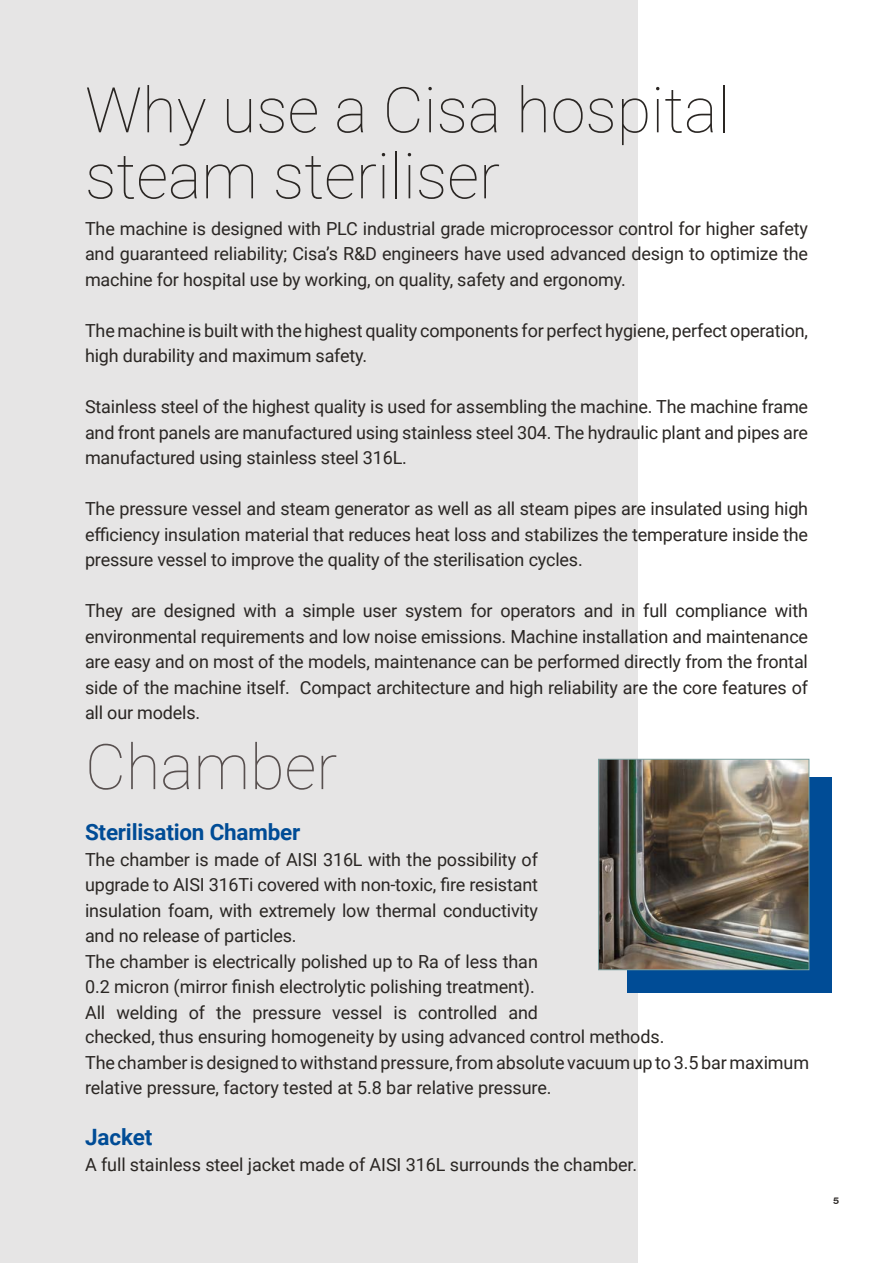
<style>
.page{position:relative;width:893px;height:1263px;background:#fff}
.page>*{position:absolute;margin:0;border:0;box-sizing:border-box;transform-origin:0 0}
.t1{font:100 63px/66px "Roboto";color:#2a2623}
.t2{font:100 63px "Roboto";color:#58504f}
.t3{font:700 22.5px "Roboto";letter-spacing:-.01em;color:#004c96}
.t4{font:18px/25.5px "Roboto";letter-spacing:-.01em;color:#2a2623;text-align:justify}
.t5{font:18px "Arial";color:#2a2623}
</style>
<div class="page">
<div style="left:0;top:0;width:638px;height:1263px;background:#e6e5e5"></div>
<div style="left:627px;top:778px;width:204px;height:215px;background:#004c96"></div>
<img style="left:600px;top:761px;width:207px;height:207px">
<div style="left:598px;top:759px;width:211px;height:211px;border:1px solid #7ea2a1"></div>
<h1 class="t1" style="left:85px;top:75px;width:647px">Why use a Cisa hospital steam steriliser</h1>
<p class="t4" style="left:85px;top:215px;width:725px">The machine is designed with PLC industrial grade microprocessor control for higher safety and guaranteed reliability; Cisa’s R&amp;D engineers have used advanced design to optimize the machine for hospital use by working, on quality, safety and ergonomy.</p>
<p class="t4" style="left:85px;top:317px;width:724px">The machine is built with the highest quality components for perfect hygiene, perfect operation, high durability and maximum safety.</p>
<p class="t4" style="left:85px;top:394px;width:725px">Stainless steel of the highest quality is used for assembling the machine. The machine frame and front panels are manufactured using stainless steel 304. The hydraulic plant and pipes are manufactured using stainless steel 316L.</p>
<p class="t4" style="left:85px;top:496px;width:725px">The pressure vessel and steam generator as well as all steam pipes are insulated using high efficiency insulation material that reduces heat loss and stabilizes the temperature inside the pressure vessel to improve the quality of the sterilisation cycles.</p>
<p class="t4" style="left:85px;top:598px;width:725px">They are designed with a simple user system for operators and in full compliance with environmental requirements and low noise emissions. Machine installation and maintenance are easy and on most of the models, maintenance can be performed directly from the frontal side of the machine itself. Compact architecture and high reliability are the core features of all our models.</p>
<h1 class="t2" style="left:85px;top:722px;width:254px">Chamber</h1>
<p class="t3" style="left:85px;top:816px;width:217px">Sterilisation Chamber</p>
<p class="t4" style="left:85px;top:846px;width:454px;text-align:left">The chamber is made of AISI 316L with the possibility of upgrade to AISI 316Ti covered with non-toxic, fire resistant insulation foam, with extremely low thermal conductivity and no release of particles.<br>The chamber is electrically polished up to Ra of less than 0.2 micron (mirror finish electrolytic polishing treatment).<br>All welding of the pressure vessel is controlled and</p>
<p class="t4" style="left:85px;top:1023px;width:726px;text-align:left">checked, thus ensuring homogeneity by using advanced control methods.<br>The chamber is designed to withstand pressure, from absolute vacuum up to 3.5 bar maximum relative pressure, factory tested at 5.8 bar relative pressure.</p>
<p class="t3" style="left:85px;top:1121px;width:69px">Jacket</p>
<p class="t4" style="left:85px;top:1151px;width:554px">A full stainless steel jacket made of AISI 316L surrounds the chamber.</p>
<p class="t5" style="left:833px;top:1185px;width:7px">5</p>
</div>
